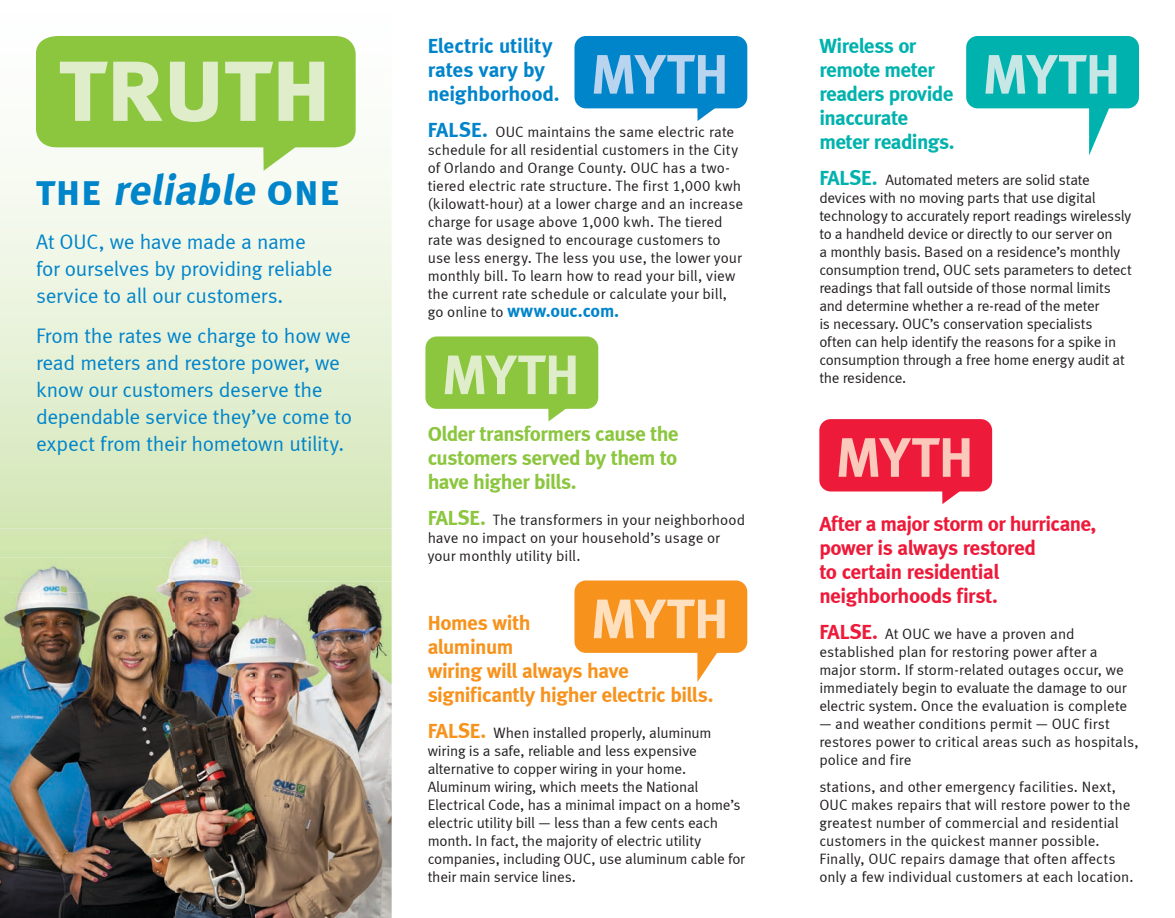
<style>
.page{position:relative;width:1175px;height:918px;background:#fff}
.page>*{position:absolute;margin:0;border:0;box-sizing:border-box;transform-origin:0 0}
.t1{font:108px "Meta Bold LF Caps";letter-spacing:-.02em;color:#dfedcb}
.t2{font:55.5px "Meta Bold LF Caps";color:#c6e7e6}
.t3{font:55.5px "Meta Bold LF Caps";color:#fee0bf}
.t4{font:55.5px "Meta Bold LF Caps";color:#b9d4ee}
.t5{font:55.5px "Meta Bold LF Caps";color:#fbc9bc}
.t6{font:55.5px "Meta Bold LF Caps";color:#dfedcb}
.t7{font:italic 43.5px "Meta Bold LF";color:#0084ca}
.t8{font:21px/27px "Meta Normal LF";letter-spacing:-.01em;color:#0084ca}
.t9{font:21px/24px "Meta Bold LF";letter-spacing:-.025em;color:#ed1a3a}
.t10{font:21px/24px "Meta Bold LF";letter-spacing:-.025em;color:#f7931d}
.t11{font:21px/24px "Meta Bold LF";letter-spacing:-.025em;color:#8bc63e;text-align:justify}
.t12{font:21px/24px "Meta Bold LF";letter-spacing:-.03em;color:#00b2ad}
.t13{font:21px/24px "Meta Bold LF";letter-spacing:-.005em;color:#0084ca}
.t14{font:18px "Meta Bold LF";letter-spacing:-.005em;color:#0084ca}
.t15{font:15px/18px "Meta Normal LF";letter-spacing:-.005em;color:#231f20}
.s1{font-family:"Meta Bold LF Caps";font-style:normal}
.s2{font-family:"Meta Bold LF";font-size:21px;color:#0084ca}
.s3{font-family:"Meta Normal LF";font-size:15px;color:#231f20}
.s4{font-family:"Meta Bold LF";font-size:21px;color:#8bc63e}
.s5{font-family:"Meta Bold LF";font-size:21px;color:#f7931d}
.s6{font-family:"Meta Bold LF";font-size:21px;color:#00b2ad}
.s7{font-family:"Meta Bold LF";font-size:21px;color:#ed1a3a}
</style>
<div class="page">
<svg style="left:0;top:154px;width:392px;height:375px;background:#e6f1d6"></svg>
<div style="left:966px;top:36px;width:173px;height:72px;background:#00b2ad;border-radius:11px"></div>
<svg style="left:1089px;top:108px;width:20px;height:48px"></svg>
<div style="left:574px;top:581px;width:173px;height:72px;background:#f7931d;border-radius:11px"></div>
<svg style="left:697px;top:652px;width:21px;height:30px"></svg>
<div style="left:574px;top:36px;width:173px;height:72px;background:#0084ca;border-radius:11px"></div>
<svg style="left:697px;top:108px;width:19px;height:13px"></svg>
<div style="left:819px;top:419px;width:173px;height:73px;background:#ed1a3a;border-radius:11px"></div>
<svg style="left:942px;top:491px;width:19px;height:13px"></svg>
<div style="left:425px;top:336px;width:173px;height:73px;background:#8bc63e;border-radius:11px"></div>
<svg style="left:548px;top:408px;width:19px;height:13px"></svg>
<svg style="left:36px;top:36px;width:320px;height:135px"></svg>
<img style="left:0;top:529px;width:392px;height:37px">
<img style="left:0;top:558px;width:174px;height:360px">
<img style="left:9px;top:593px;width:236px;height:325px">
<img style="left:82px;top:566px;width:310px;height:27px">
<img style="left:82px;top:593px;width:92px;height:325px">
<img style="left:245px;top:582px;width:147px;height:336px">
<h1 class="t1" style="left:59px;top:19px;width:275px">truth</h1>
<h3 class="t7" style="left:36px;top:164px;width:304px"><span class="s1">t h e</span> reliable <span class="s1">o n e</span></h3>
<h3 class="t8" style="left:36px;top:228px;width:298px">At OUC, we have made a name for ourselves by providing reliable service to all our customers.</h3>
<h3 class="t8" style="left:36px;top:322px;width:317px">From the rates we charge to how we read meters and restore power, we know our customers deserve the dependable service they’ve come to expect from their hometown utility.</h3>
<h3 class="t13" style="left:427px;top:33px;width:133px">Electric utility rates vary by neighborhood.</h3>
<p class="t15" style="left:427px;top:122px;width:317px"><span class="s2">FALSE.</span> OUC maintains the same electric rate schedule for all residential customers in the City of Orlando and Orange County. OUC has a two&shy;tiered electric rate structure. The first 1,000 kwh (kilowatt-hour) at a lower charge and an increase charge for usage above 1,000 kwh. The tiered rate was designed to encourage customers to use less energy. The less you use, the lower your monthly bill. To learn how to read your bill, view the current rate schedule or calculate your bill,</p>
<p class="t14" style="left:427px;top:300px;width:193px"><span class="s3">go online to</span> www.ouc.com.</p>
<h2 class="t4" style="left:590px;top:41px;width:140px">MYTH</h2>
<h2 class="t6" style="left:441px;top:342px;width:140px">MYTH</h2>
<h3 class="t11" style="left:427px;top:421px;width:252px">Older transformers cause the customers served by them to have higher bills.</h3>
<p class="t15" style="left:427px;top:511px;width:319px"><span class="s4">FALSE.</span> The transformers in your neighborhood have no impact on your household’s usage or your monthly utility bill.</p>
<h2 class="t3" style="left:590px;top:586px;width:140px">MYTH</h2>
<h3 class="t10" style="left:427px;top:610px;width:287px">Homes with<br>aluminum<br>wiring will always have significantly higher electric bills.</h3>
<p class="t15" style="left:427px;top:724px;width:319px"><span class="s5">FALSE.</span> When installed properly, aluminum wiring is a safe, reliable and less expensive alternative to copper wiring in your home.<br>Aluminum wiring, which meets the National Electrical Code, has a minimal impact on a home’s electric utility bill — less than a few cents each month. In fact, the majority of electric utility companies, including OUC, use aluminum cable for their main service lines.</p>
<h3 class="t12" style="left:819px;top:33px;width:137px">Wireless or remote meter readers provide inaccurate meter readings.</h3>
<p class="t15" style="left:819px;top:170px;width:314px"><span class="s6">FALSE.</span> Automated meters are solid state devices with no moving parts that use digital technology to accurately report readings wirelessly to a handheld device or directly to our server on<br>a monthly basis. Based on a residence’s monthly consumption trend, OUC sets parameters to detect readings that fall outside of those normal limits and determine whether a re-read of the meter<br>is necessary. OUC’s conservation specialists<br>often can help identify the reasons for a spike in consumption through a free home energy audit at the residence.</p>
<h2 class="t2" style="left:982px;top:41px;width:140px">MYTH</h2>
<h2 class="t5" style="left:835px;top:425px;width:140px">MYTH</h2>
<h3 class="t9" style="left:819px;top:512px;width:279px">After a major storm or hurricane, power is always restored<br>to certain residential neighborhoods first.</h3>
<p class="t15" style="left:819px;top:625px;width:309px"><span class="s7">FALSE.</span> At OUC we have a proven and established plan for restoring power after a major storm. If storm-related outages occur, we immediately begin to evaluate the damage to our electric system. Once the evaluation is complete</p>
<p class="t15" style="left:819px;top:715px;width:321px">— and weather conditions permit — OUC first restores power to critical areas such as hospitals, police and fire</p>
<p class="t15" style="left:819px;top:778px;width:315px">stations, and other emergency facilities. Next, OUC makes repairs that will restore power to the greatest number of commercial and residential customers in the quickest manner possible.<br>Finally, OUC repairs damage that often affects only a few individual customers at each location.</p>
</div>
